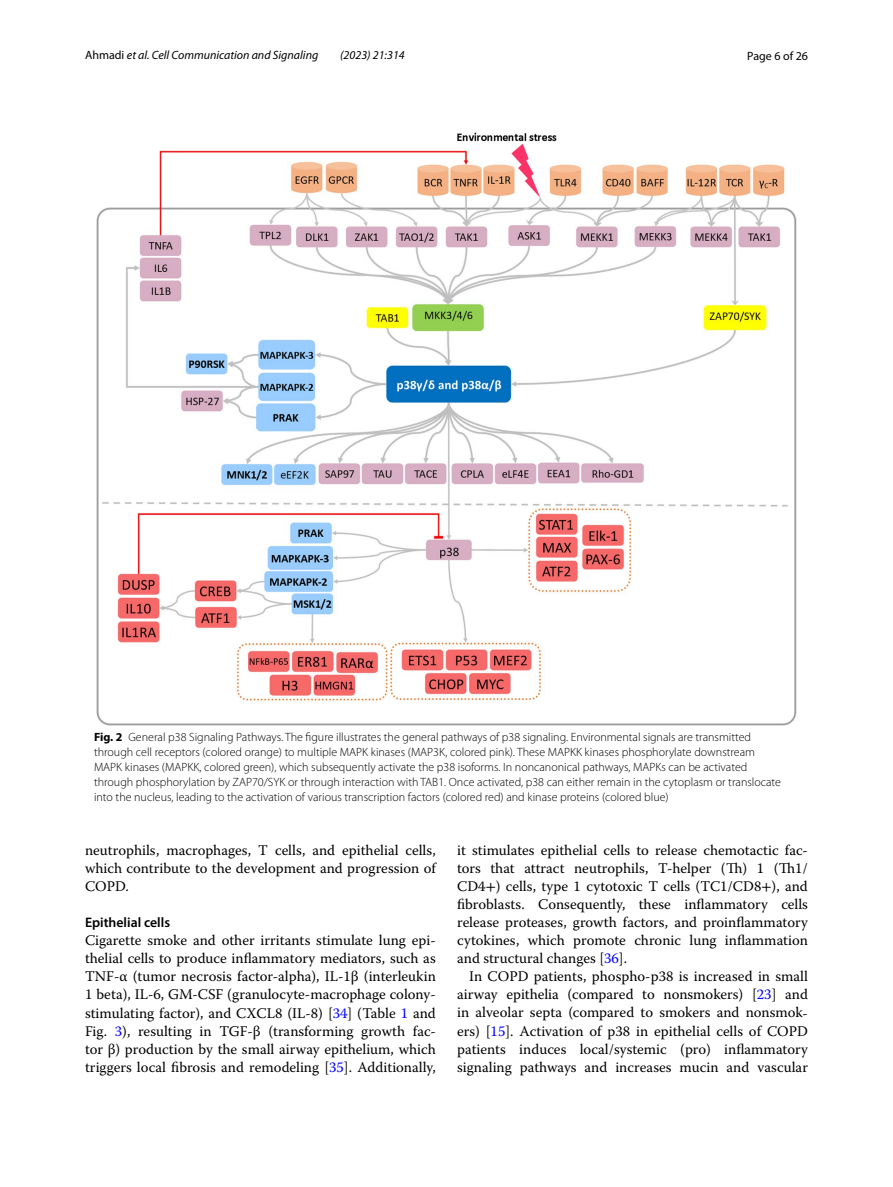
<style>
.page{position:relative;width:893px;height:1187px;background:#fff}
.page>*{position:absolute;margin:0;border:0;box-sizing:border-box;transform-origin:0 0}
.t1{font:14.7px/18px "Warnock Pro";color:#000;text-align:justify}
.t2{font:600 13.8px "Myriad Pro";color:#000}
.t3{font:300 12px/15px "Myriad Pro";color:#000}
.t4{font:italic 12px "Myriad Pro";color:#000}
.t5{font:12px "Myriad Pro";color:#000}
.s1{font-style:normal}
.s2{font-weight:700}
.s3{color:#00f}
.s4{font-family:"STIX"}
</style>
<div class="page">
<img style="left:96px;top:133px;width:701px;height:592px">
<p class="t4" style="left:85px;top:48px;width:235px"><span class="s1">Ahmadi</span> et al. Cell Communication and Signaling</p>
<p class="t4" style="left:340px;top:48px;width:66px">(2023) 21:314</p>
<p class="t5" style="left:747px;top:48px;width:62px">Page 6 of 26</p>
<p class="t3" style="left:94px;top:729px;width:688px"><span class="s2">Fig. 2</span> General p38 Signaling Pathways. The figure illustrates the general pathways of p38 signaling. Environmental signals are transmitted through cell receptors (colored orange) to multiple MAPK kinases (MAP3K, colored pink). These MAPKK kinases phosphorylate downstream MAPK kinases (MAPKK, colored green), which subsequently activate the p38 isoforms. In noncanonical pathways, MAPKs can be activated through phosphorylation by ZAP70/SYK or through interaction with TAB1. Once activated, p38 can either remain in the cytoplasm or translocate into the nucleus, leading to the activation of various transcription factors (colored red) and kinase proteins (colored blue)</p>
<p class="t1" style="left:85px;top:841px;width:352px">neutrophils, macrophages, T cells, and epithelial cells, which contribute to the development and progression of COPD.</p>
<p class="t2" style="left:85px;top:914px;width:87px">Epithelial cells</p>
<p class="t1" style="left:85px;top:931px;width:352px">Cigarette smoke and other irritants stimulate lung epi&shy;thelial cells to produce inflammatory mediators, such as TNF-α (tumor necrosis factor-alpha), IL-1β (interleukin 1 beta), IL-6, GM-CSF (granulocyte-macrophage colony&shy;stimulating factor), and CXCL8 (IL-8) [<span class="s3">34</span>] (Table <span class="s3">1</span> and Fig. <span class="s3">3</span>), resulting in TGF-β (transforming growth fac&shy;tor β) production by the small airway epithelium, which triggers local fibrosis and remodeling [<span class="s3">35</span>]. Additionally,</p>
<p class="t1" style="left:457px;top:841px;width:352px">it stimulates epithelial cells to release chemotactic fac&shy;tors that attract neutrophils, T-helper (Th) 1 (Th1/ CD4<span class="s4">+</span>) cells, type 1 cytotoxic T cells (TC1/CD8<span class="s4">+</span>), and fibroblasts. Consequently, these inflammatory cells release proteases, growth factors, and proinflammatory cytokines, which promote chronic lung inflammation and structural changes [<span class="s3">36</span>].</p>
<p class="t1" style="left:457px;top:967px;width:352px;text-indent:12px">In COPD patients, phospho-p38 is increased in small airway epithelia (compared to nonsmokers) [<span class="s3">23</span>] and in alveolar septa (compared to smokers and nonsmok&shy;ers) [<span class="s3">15</span>]. Activation of p38 in epithelial cells of COPD patients induces local/systemic (pro) inflammatory signaling pathways and increases mucin and vascular</p>
</div>
